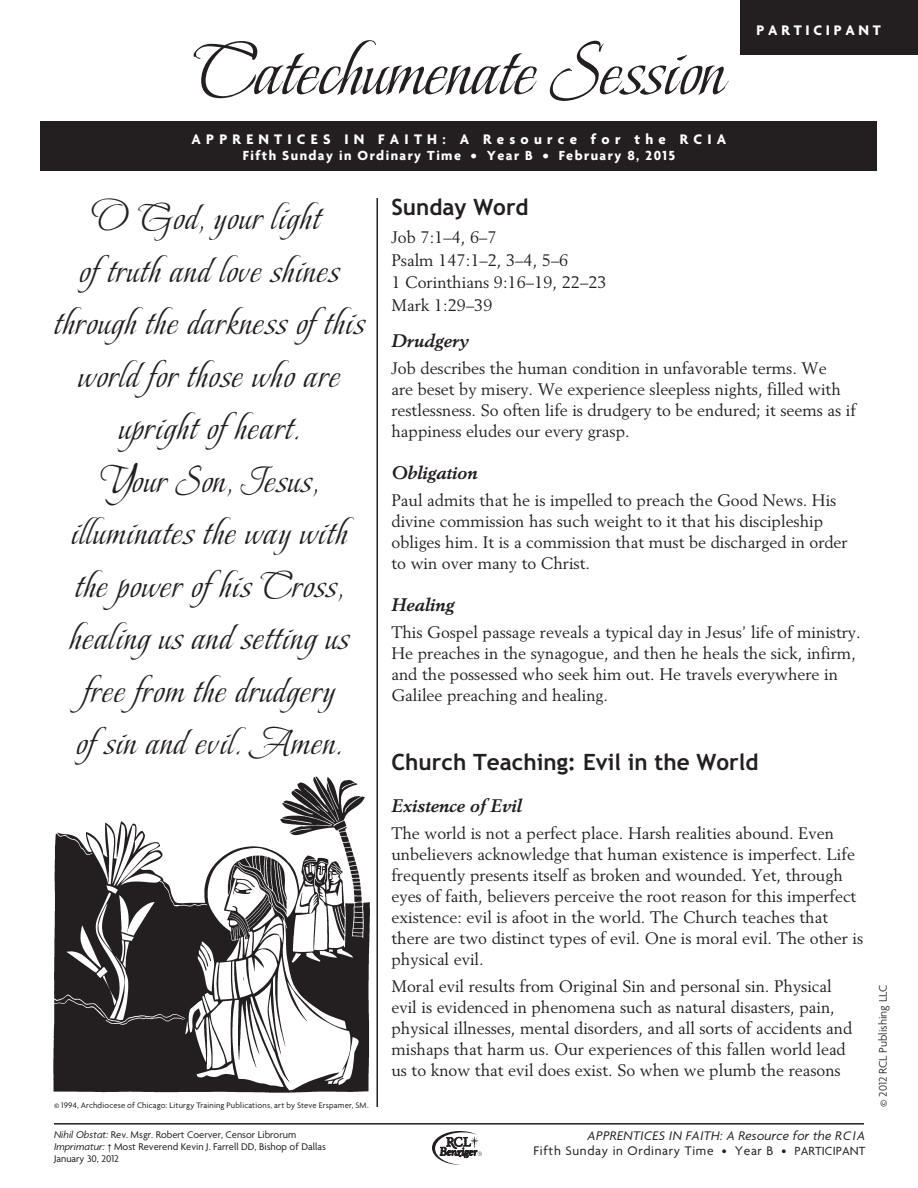
<style>
.page{position:relative;width:918px;height:1188px;background:#fff}
.page>*{position:absolute;margin:0;border:0;box-sizing:border-box;transform-origin:0 0}
.t1{font:78px "Beau Rivage One ROB";color:#231f20}
.t2{font:39px/52.5px "Beau Rivage One ROB";letter-spacing:.025em;color:#231f20;text-align:center}
.HeadA{font:700 22.5px "Trebuchet";color:#231f20}
.HeadB{font:italic 700 18px "Berling LT Std";color:#231f20}
.RCIA-Text{font:16.5px/21px "Berling LT Std";color:#231f20}
.t3{font:700 15px "Agenda";letter-spacing:.35em;color:#fff}
.t4{font:700 15px "Agenda";letter-spacing:.25em;color:#fff}
.t5{font:700 14.25px "Agenda";letter-spacing:.1em;color:#fff}
.t6{font:italic 13.5px/15px "Agenda";letter-spacing:.025em;color:#231f20;text-align:right}
.t7{font:300 12px "Agenda";color:#231f20}
.Bottom_rule{font:10.5px/12px "Agenda";color:#231f20}
.Bottom_rule-2{font:8.7px "Agenda";letter-spacing:.02em;color:#231f20}
.s1{font-style:italic}
.s2{font-style:normal}
.s3{font-style:normal;font-size:12.75px}
</style>
<div class="page">
<hr style="left:54px;top:1123px;width:810px;height:2px;background:#231f20">
<div style="left:740px;top:0;width:178px;height:54px;background:#231f20"></div>
<div style="left:40px;top:122px;width:838px;height:49px;background:#231f20"></div>
<hr style="left:376px;top:198px;width:2px;height:909px;background:#231f20">
<svg style="left:432px;top:1131px;width:50px;height:34px"></svg>
<img style="left:53px;top:776px;width:317px;height:317px">
<p class="t1" style="left:193px;top:22px;width:533px">Catechumenate Session</p>
<p class="t3" style="left:192px;top:130px;width:536px">APPRENTICES IN FAITH: A Resource for the RCIA</p>
<p class="t5" style="left:243px;top:147px;width:434px">Fifth Sunday in Ordinary Time • Year B • February 8, 2015</p>
<p class="t4" style="left:757px;top:21px;width:126px">PARTICIPANT</p>
<p class="t2" style="left:54px;top:189px;width:312px">O God, your light oftruth and love shines through the darkness ofthis world for those who are upright ofheart.<br>Your Son, Jesus, illuminates the way with the power ofhis Cross, healing us and setting us free from the drudgery ofsin and evil. Amen.</p>
<p class="Bottom_rule-2" style="left:54px;top:1100px;width:316px">© 1994, Archdiocese of Chicago: Liturgy Training Publications, art by Steve Erspamer, SM.</p>
<p class="Bottom_rule" style="left:54px;top:1128px;width:273px"><span class="s1">Nihil Obstat:</span> Rev. Msgr. Robert Coerver, Censor Librorum<br><span class="s1">Imprimatur:</span> † Most Reverend Kevin J. Farrell DD, Bishop of Dallas<br>January 30, 2012</p>
<p class="HeadA" style="left:392px;top:193px;width:139px">Sunday Word</p>
<p class="RCIA-Text" style="left:392px;top:227px;width:107px">Job 7:1–4, 6–7</p>
<p class="RCIA-Text" style="left:392px;top:249px;width:178px">Psalm 147:1–2, 3–4, 5–6</p>
<p class="RCIA-Text" style="left:392px;top:272px;width:217px">1 Corinthians 9:16–19, 22–23</p>
<p class="RCIA-Text" style="left:392px;top:294px;width:103px">Mark 1:29–39</p>
<p class="HeadB" style="left:392px;top:330px;width:79px">Drudgery</p>
<p class="RCIA-Text" style="left:392px;top:357px;width:466px">Job describes the human condition in unfavorable terms. We<br>are beset by misery. We experience sleepless nights, filled with restlessness. So often life is drudgery to be endured; it seems as if happiness eludes our every grasp.</p>
<p class="HeadB" style="left:392px;top:462px;width:87px">Obligation</p>
<p class="RCIA-Text" style="left:392px;top:489px;width:458px">Paul admits that he is impelled to preach the Good News. His divine commission has such weight to it that his discipleship obliges him. It is a commission that must be discharged in order to win over many to Christ.</p>
<p class="HeadB" style="left:392px;top:594px;width:64px">Healing</p>
<p class="RCIA-Text" style="left:392px;top:621px;width:471px">This Gospel passage reveals a typical day in Jesus’ life of ministry.<br>He preaches in the synagogue, and then he heals the sick, infirm, and the possessed who seek him out. He travels everywhere in Galilee preaching and healing.</p>
<p class="HeadA" style="left:392px;top:748px;width:368px">Church Teaching: Evil in the World</p>
<p class="HeadB" style="left:392px;top:795px;width:132px">Existence of Evil</p>
<p class="RCIA-Text" style="left:392px;top:822px;width:473px">The world is not a perfect place. Harsh realities abound. Even unbelievers acknowledge that human existence is imperfect. Life frequently presents itself as broken and wounded. Yet, through eyes of faith, believers perceive the root reason for this imperfect existence: evil is afoot in the world. The Church teaches that there are two distinct types of evil. One is moral evil. The other is physical evil.</p>
<p class="RCIA-Text" style="left:392px;top:975px;width:462px">Moral evil results from Original Sin and personal sin. Physical evil is evidenced in phenomena such as natural disasters, pain, physical illnesses, mental disorders, and all sorts of accidents and mishaps that harm us. Our experiences of this fallen world lead us to know that evil does exist. So when we plumb the reasons</p>
<p class="t6" style="left:534px;top:1128px;width:333px">APPRENTICES IN FAITH: A Resource for the RCIA<br><span class="s2">Fifth Sunday in Ordinary Time • Year B •</span> <span class="s3">PARTICIPANT</span></p>
<p class="t7" style="left:876px;top:1107px;width:124px;rotate:-90deg">© 2012 RCL Publishing LLC</p>
</div>
